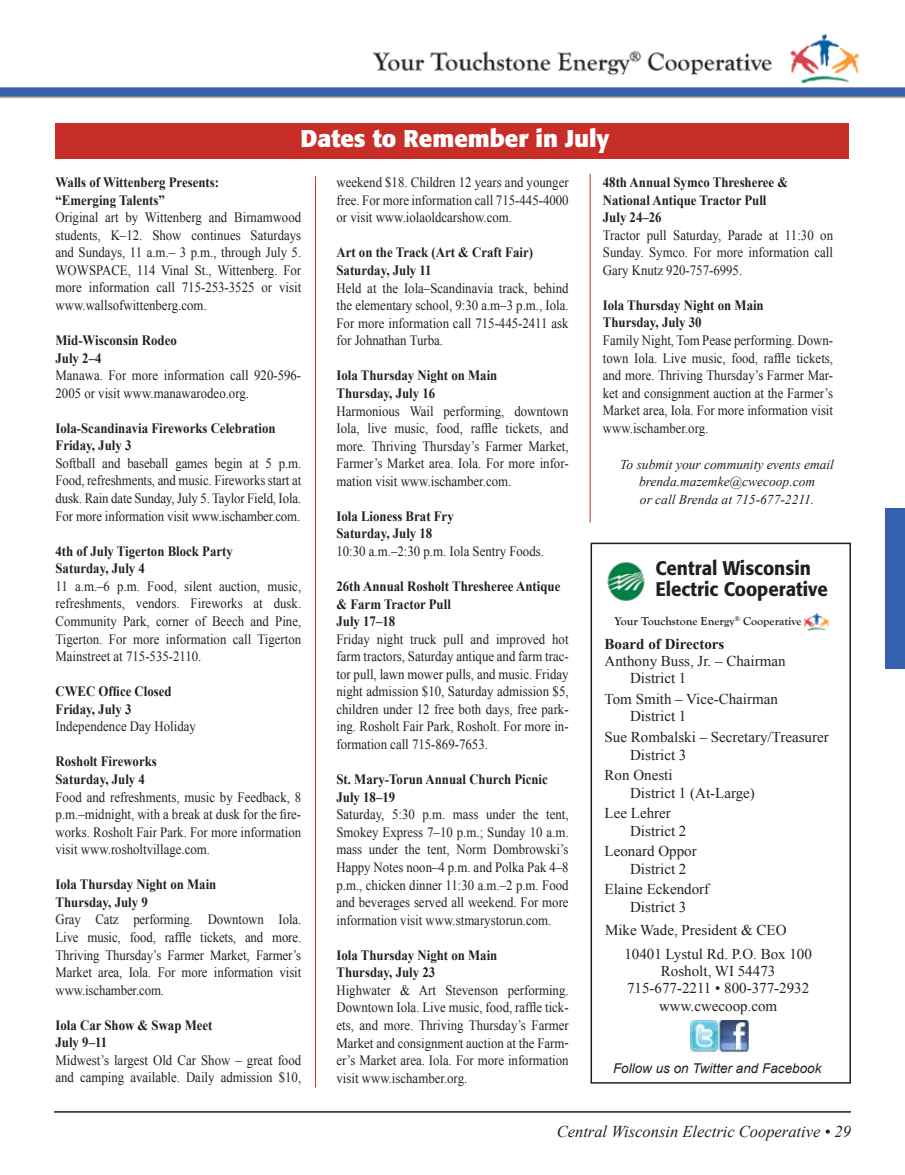
<style>
.page{position:relative;width:905px;height:1175px;background:#fff}
.page>*{position:absolute;margin:0;border:0;box-sizing:border-box;transform-origin:0 0}
.t1{font:700 24px "Formata";color:#fff}
.t2{font:500 19.5px/21px "Formata";color:#231f20;scale:.95 1}
.t3{font:italic 16.5px "Times New Roman";color:#231f20}
.t4{font:15px/17.2px "Times New Roman";color:#231f20}
.t5{font:700 15px "Times New Roman";color:#231f20}
.t6{font:14.25px/17.5px "Times New Roman";color:#231f20;text-align:justify;scale:.9 1}
.t7{font:700 14.25px/17.5px "Times New Roman";color:#231f20;scale:.9 1}
.t8{font:italic 13.5px/16.2px "Times New Roman";color:#231f20;text-align:center}
.t9{font:italic 13.5px "Arial";color:#231f20}
.t10{font:700 12px "Goudy Old Style T";color:#231f20}
</style>
<div class="page">
<div style="left:590px;top:542px;width:260px;height:541px;border:2px solid #231f20"></div>
<img style="left:0;top:34px;width:904px;height:65px">
<div style="left:885px;top:508px;width:19px;height:161px;background:#3560ad"></div>
<hr style="left:54px;top:1111px;width:796px;height:1px;background:#231f20">
<img style="left:607px;top:562px;width:38px;height:39px">
<img style="left:803px;top:613px;width:26px;height:18px">
<img style="left:689px;top:1020px;width:59px;height:32px">
<div style="left:56px;top:123px;width:792px;height:35px;background:#c72e28"></div>
<hr style="left:315px;top:176px;width:1px;height:911px;background:#c72e28">
<hr style="left:589px;top:174px;width:1px;height:348px;background:#c72e28">
<h1 class="t1" style="left:300px;top:123px;width:311px">Dates to Remember in July</h1>
<p class="t7" style="left:603px;top:173px;width:207px">48th Annual Symco Thresheree &amp;<br>National Antique Tractor Pull<br>July 24–26</p>
<p class="t6" style="left:603px;top:226px;width:257px">Tractor pull Saturday, Parade at 11:30 on Sunday. Symco. For more information call Gary Knutz 920-757-6995.</p>
<p class="t7" style="left:603px;top:296px;width:180px">Iola Thursday Night on Main<br>Thursday, July 30</p>
<p class="t6" style="left:603px;top:331px;width:257px">Family Night, Tom Pease performing. Down&shy;town Iola. Live music, food, raffle tickets, and more. Thriving Thursday’s Farmer Mar&shy;ket and consignment auction at the Farmer’s Market area, Iola. For more information visit www.ischamber.org.</p>
<p class="t6" style="left:336px;top:173px;width:259px">weekend $18. Children 12 years and younger free. For more information call 715-445-4000 or visit www.iolaoldcarshow.com.</p>
<p class="t7" style="left:336px;top:243px;width:220px">Art on the Track (Art &amp; Craft Fair)<br>Saturday, July 11</p>
<p class="t6" style="left:336px;top:279px;width:259px">Held at the Iola–Scandinavia track, behind the elementary school, 9:30 a.m–3 p.m., Iola.<br>For more information call 715-445-2411 ask for Johnathan Turba.</p>
<p class="t7" style="left:336px;top:366px;width:180px">Iola Thursday Night on Main<br>Thursday, July 16</p>
<p class="t6" style="left:336px;top:402px;width:259px">Harmonious Wail performing, downtown Iola, live music, food, raffle tickets, and more. Thriving Thursday’s Farmer Market, Farmer’s Market area. Iola. For more infor&shy;mation visit www.ischamber.com.</p>
<p class="t7" style="left:336px;top:507px;width:132px">Iola Lioness Brat Fry<br>Saturday, July 18</p>
<p class="t6" style="left:336px;top:542px;width:232px">10:30 a.m.–2:30 p.m. Iola Sentry Foods.</p>
<p class="t7" style="left:336px;top:577px;width:250px">26th Annual Rosholt Thresheree Antique &amp; Farm Tractor Pull<br>July 17–18</p>
<p class="t6" style="left:336px;top:630px;width:259px">Friday night truck pull and improved hot farm tractors, Saturday antique and farm trac&shy;tor pull, lawn mower pulls, and music. Friday night admission $10, Saturday admission $5, children under 12 free both days, free park&shy;ing. Rosholt Fair Park, Rosholt. For more in&shy;formation call 715-869-7653.</p>
<p class="t7" style="left:336px;top:770px;width:236px">St. Mary-Torun Annual Church Picnic<br>July 18–19</p>
<p class="t6" style="left:336px;top:805px;width:259px">Saturday, 5:30 p.m. mass under the tent, Smokey Express 7–10 p.m.; Sunday 10 a.m. mass under the tent, Norm Dombrowski’s Happy Notes noon–4 p.m. and Polka Pak 4–8 p.m., chicken dinner 11:30 a.m.–2 p.m. Food and beverages served all weekend. For more information visit www.stmarystorun.com.</p>
<p class="t7" style="left:336px;top:945px;width:180px">Iola Thursday Night on Main<br>Thursday, July 23</p>
<p class="t6" style="left:336px;top:981px;width:259px">Highwater &amp; Art Stevenson performing.<br>Downtown Iola. Live music, food, raffle tick&shy;ets, and more. Thriving Thursday’s Farmer Market and consignment auction at the Farm&shy;er’s Market area. Iola. For more information visit www.ischamber.org.</p>
<p class="t7" style="left:56px;top:173px;width:183px">Walls of Wittenberg Presents: “Emerging Talents”</p>
<p class="t6" style="left:56px;top:208px;width:274px">Original art by Wittenberg and Birnamwood students, K–12. Show continues Saturdays and Sundays, 11 a.m.– 3 p.m., through July 5.<br>WOWSPACE, 114 Vinal St., Wittenberg. For more information call 715-253-3525 or visit www.wallsofwittenberg.com.</p>
<p class="t7" style="left:56px;top:331px;width:136px">Mid-Wisconsin Rodeo<br>July 2–4</p>
<p class="t6" style="left:56px;top:366px;width:274px">Manawa. For more information call 920-596-<br>2005 or visit www.manawarodeo.org.</p>
<p class="t7" style="left:56px;top:419px;width:246px">Iola-Scandinavia Fireworks Celebration<br>Friday, July 3</p>
<p class="t6" style="left:56px;top:454px;width:274px">Softball and baseball games begin at 5 p.m.<br>Food, refreshments, and music. Fireworks start at dusk. Rain date Sunday, July 5. Taylor Field, Iola.<br>For more information visit www.ischamber.com.</p>
<p class="t7" style="left:56px;top:542px;width:199px">4th of July Tigerton Block Party<br>Saturday, July 4</p>
<p class="t6" style="left:56px;top:577px;width:274px">11 a.m.–6 p.m. Food, silent auction, music, refreshments, vendors. Fireworks at dusk.<br>Community Park, corner of Beech and Pine, Tigerton. For more information call Tigerton Mainstreet at 715-535-2110.</p>
<p class="t7" style="left:56px;top:682px;width:131px">CWEC Office Closed<br>Friday, July 3</p>
<p class="t6" style="left:56px;top:717px;width:157px">Independence Day Holiday</p>
<p class="t7" style="left:56px;top:752px;width:114px">Rosholt Fireworks<br>Saturday, July 4</p>
<p class="t6" style="left:56px;top:787px;width:274px">Food and refreshments, music by Feedback, 8 p.m.–midnight, with a break at dusk for the fire&shy;works. Rosholt Fair Park. For more information visit www.rosholtvillage.com.</p>
<p class="t7" style="left:56px;top:875px;width:180px">Iola Thursday Night on Main<br>Thursday, July 9</p>
<p class="t6" style="left:56px;top:910px;width:274px">Gray Catz performing. Downtown Iola.<br>Live music, food, raffle tickets, and more.<br>Thriving Thursday’s Farmer Market, Farmer’s Market area, Iola. For more information visit www.ischamber.com.</p>
<p class="t7" style="left:56px;top:1015px;width:176px">Iola Car Show &amp; Swap Meet<br>July 9–11</p>
<p class="t6" style="left:56px;top:1051px;width:274px">Midwest’s largest Old Car Show – great food and camping available. Daily admission $10,</p>
<p class="t8" style="left:620px;top:456px;width:215px">To submit your community events email brenda.mazemke@cwecoop.com</p>
<p class="t8" style="left:640px;top:490px;width:176px">or call Brenda at 715-677-2211.</p>
<h2 class="t2" style="left:655px;top:557px;width:183px">Central Wisconsin<br>Electric Cooperative</h2>
<p class="t5" style="left:604px;top:633px;width:121px">Board of Directors</p>
<p class="t4" style="left:630px;top:652px;width:157px;text-indent:-26px">Anthony Buss, Jr. – Chairman<br>District 1</p>
<p class="t4" style="left:630px;top:690px;width:149px;text-indent:-26px">Tom Smith – Vice-Chairman<br>District 1</p>
<p class="t4" style="left:630px;top:728px;width:200px;text-indent:-26px">Sue Rombalski – Secretary/Treasurer<br>District 3</p>
<p class="t4" style="left:630px;top:766px;width:126px;text-indent:-26px">Ron Onesti<br>District 1 (At-Large)</p>
<p class="t4" style="left:630px;top:804px;width:58px;text-indent:-26px">Lee Lehrer<br>District 2</p>
<p class="t4" style="left:630px;top:842px;width:68px;text-indent:-26px">Leonard Oppor<br>District 2</p>
<p class="t4" style="left:604px;top:880px;width:106px;text-align:center">Elaine Eckendorf<br>District 3</p>
<p class="t10" style="left:614px;top:614px;width:189px">Your Touchstone Energy<sup>®</sup> Cooperative</p>
<p class="t4" style="left:624px;top:917px;width:189px;line-height:24px;text-indent:-19px">Mike Wade, President &amp; CEO<br>10401 Lystul Rd. P.O. Box 100</p>
<p class="t4" style="left:627px;top:961px;width:184px;line-height:17.7px;text-align:center">Rosholt, WI 54473<br>715-677-2211 • 800-377-2932 www.cwecoop.com</p>
<p class="t9" style="left:613px;top:1059px;width:210px">Follow us on Twitter and Facebook</p>
<p class="t3" style="left:556px;top:1120px;width:296px">Central Wisconsin Electric Cooperative • 29</p>
</div>
